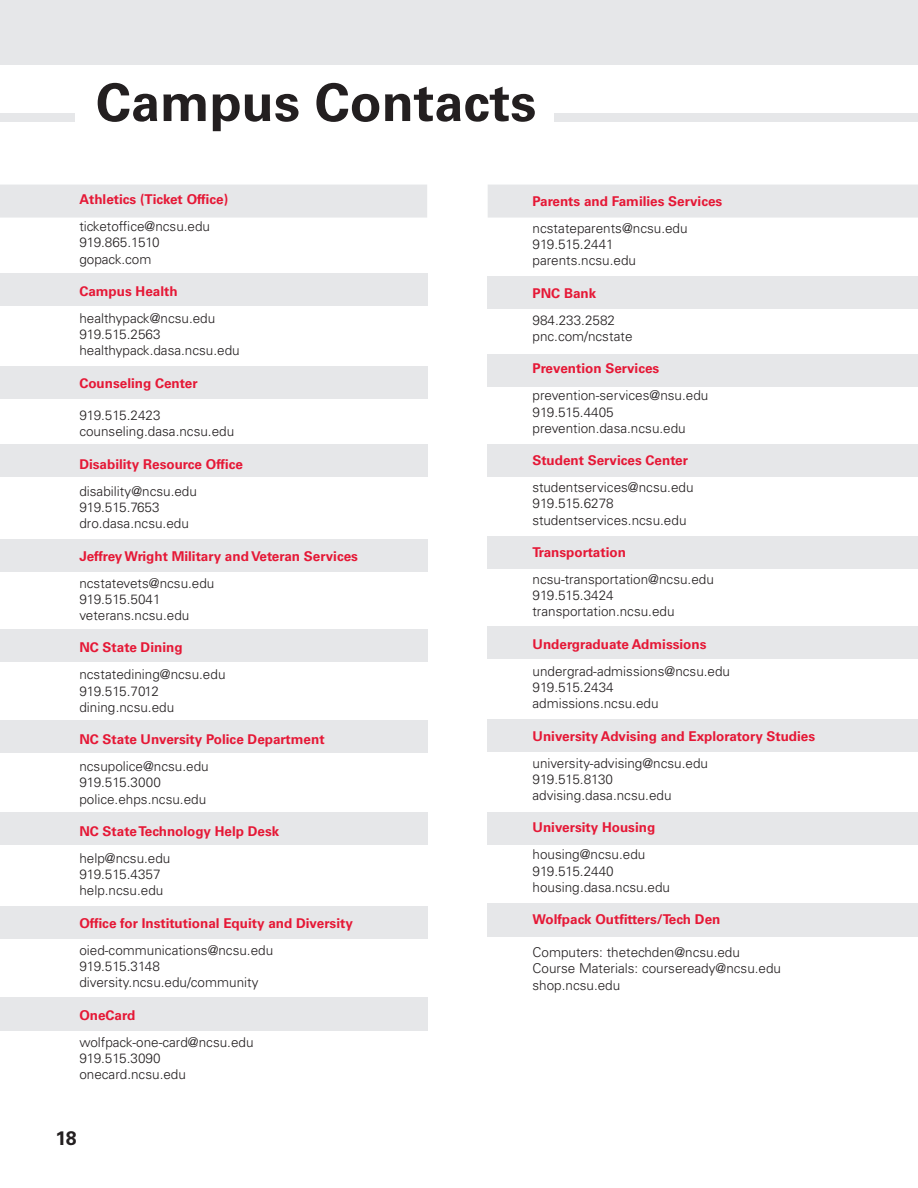
<style>
.page{position:relative;width:918px;height:1188px;background:#fff}
.page>*{position:absolute;margin:0;border:0;box-sizing:border-box;transform-origin:0 0}
.t1{font:700 52.5px "Univers LT Std";color:#231f20}
.t2{font:700 19.5px "Univers LT Std";color:#231f20}
.t3{font:300 13.5px "Univers LT Std";color:#231f20}
.t4{font:700 13.5px "Univers LT Std";color:#e51836}
.t5{font:300 13.5px "Univers LT Std";letter-spacing:-.05em;color:#231f20}
</style>
<div class="page">
<div style="left:0;top:998px;width:427px;height:33px;background:#e6e7e9"></div>
<div style="left:554px;top:113px;width:364px;height:9px;background:#e6e7e9"></div>
<div style="left:0;top:185px;width:427px;height:33px;background:#e6e7e9"></div>
<div style="left:0;top:366px;width:427px;height:33px;background:#e6e7e9"></div>
<div style="left:0;top:444px;width:427px;height:33px;background:#e6e7e9"></div>
<div style="left:0;top:273px;width:427px;height:33px;background:#e6e7e9"></div>
<div style="left:0;top:539px;width:427px;height:33px;background:#e6e7e9"></div>
<div style="left:0;top:720px;width:427px;height:33px;background:#e6e7e9"></div>
<div style="left:0;top:812px;width:427px;height:33px;background:#e6e7e9"></div>
<div style="left:0;top:629px;width:427px;height:33px;background:#e6e7e9"></div>
<div style="left:488px;top:185px;width:430px;height:33px;background:#e6e7e9"></div>
<div style="left:488px;top:354px;width:430px;height:33px;background:#e6e7e9"></div>
<div style="left:488px;top:444px;width:430px;height:33px;background:#e6e7e9"></div>
<div style="left:488px;top:276px;width:430px;height:33px;background:#e6e7e9"></div>
<div style="left:488px;top:536px;width:430px;height:33px;background:#e6e7e9"></div>
<div style="left:488px;top:719px;width:430px;height:33px;background:#e6e7e9"></div>
<div style="left:488px;top:812px;width:430px;height:33px;background:#e6e7e9"></div>
<div style="left:488px;top:626px;width:430px;height:33px;background:#e6e7e9"></div>
<div style="left:488px;top:903px;width:430px;height:33px;background:#e6e7e9"></div>
<div style="left:0;top:906px;width:427px;height:33px;background:#e6e7e9"></div>
<div style="left:0;top:113px;width:75px;height:8px;background:#e6e7e9"></div>
<div style="left:0;top:0;width:918px;height:64px;background:#e6e7e9"></div>
<p class="t1" style="left:96px;top:72px;width:442px">Campus Contacts</p>
<p class="t4" style="left:79px;top:192px;width:150px">Athletics (Ticket Office)</p>
<p class="t3" style="left:79px;top:218px;width:132px">ticketoffice@ncsu.edu</p>
<p class="t3" style="left:79px;top:234px;width:82px">919.865.1510</p>
<p class="t3" style="left:79px;top:251px;width:74px">gopack.com</p>
<p class="t4" style="left:79px;top:283px;width:100px">Campus Health</p>
<p class="t3" style="left:79px;top:310px;width:137px">healthypack@ncsu.edu</p>
<p class="t3" style="left:79px;top:326px;width:83px">919.515.2563</p>
<p class="t3" style="left:79px;top:342px;width:162px">healthypack.dasa.ncsu.edu</p>
<p class="t4" style="left:79px;top:375px;width:120px">Counseling Center</p>
<p class="t3" style="left:79px;top:407px;width:83px">919.515.2423</p>
<p class="t3" style="left:79px;top:423px;width:156px">counseling.dasa.ncsu.edu</p>
<p class="t4" style="left:79px;top:456px;width:165px">Disability Resource Office</p>
<p class="t3" style="left:79px;top:483px;width:119px">disability@ncsu.edu</p>
<p class="t3" style="left:79px;top:499px;width:82px">919.515.7653</p>
<p class="t3" style="left:79px;top:515px;width:111px">dro.dasa.ncsu.edu</p>
<p class="t4" style="left:79px;top:548px;width:280px">Jeffrey Wright Military and Veteran Services</p>
<p class="t3" style="left:79px;top:575px;width:137px">ncstatevets@ncsu.edu</p>
<p class="t3" style="left:79px;top:591px;width:83px">919.515.5041</p>
<p class="t3" style="left:79px;top:607px;width:112px">veterans.ncsu.edu</p>
<p class="t4" style="left:79px;top:640px;width:105px">NC State Dining</p>
<p class="t3" style="left:79px;top:666px;width:148px">ncstatedining@ncsu.edu</p>
<p class="t5" style="left:79px;top:683px;width:81px">919.515.7012</p>
<p class="t3" style="left:79px;top:699px;width:96px">dining.ncsu.edu</p>
<p class="t4" style="left:79px;top:732px;width:247px">NC State Unversity Police Department</p>
<p class="t3" style="left:79px;top:758px;width:131px">ncsupolice@ncsu.edu</p>
<p class="t3" style="left:79px;top:774px;width:83px">919.515.3000</p>
<p class="t3" style="left:79px;top:791px;width:128px">police.ehps.ncsu.edu</p>
<p class="t4" style="left:79px;top:823px;width:201px">NC State Technology Help Desk</p>
<p class="t3" style="left:79px;top:850px;width:93px">help@ncsu.edu</p>
<p class="t3" style="left:79px;top:866px;width:83px">919.515.4357</p>
<p class="t3" style="left:79px;top:882px;width:86px">help.ncsu.edu</p>
<p class="t4" style="left:79px;top:915px;width:275px">Office for Institutional Equity and Diversity</p>
<p class="t3" style="left:79px;top:942px;width:195px">oied-communications@ncsu.edu</p>
<p class="t3" style="left:79px;top:958px;width:82px">919.515.3148</p>
<p class="t3" style="left:79px;top:974px;width:181px">diversity.ncsu.edu/community</p>
<p class="t4" style="left:79px;top:1007px;width:57px">OneCard</p>
<p class="t3" style="left:79px;top:1034px;width:176px">wolfpack-one-card@ncsu.edu</p>
<p class="t3" style="left:79px;top:1050px;width:83px">919.515.3090</p>
<p class="t3" style="left:79px;top:1066px;width:108px">onecard.ncsu.edu</p>
<h2 class="t2" style="left:55px;top:1127px;width:23px">18</h2>
<p class="t4" style="left:533px;top:193px;width:191px">Parents and Families Services</p>
<p class="t3" style="left:533px;top:220px;width:157px">ncstateparents@ncsu.edu</p>
<p class="t3" style="left:533px;top:236px;width:83px">919.515.2441</p>
<p class="t3" style="left:533px;top:253px;width:105px">parents.ncsu.edu</p>
<p class="t4" style="left:533px;top:285px;width:65px">PNC Bank</p>
<p class="t3" style="left:533px;top:312px;width:84px">984.233.2582</p>
<p class="t3" style="left:533px;top:328px;width:102px">pnc.com/ncstate</p>
<p class="t4" style="left:533px;top:361px;width:128px">Prevention Services</p>
<p class="t3" style="left:533px;top:388px;width:177px">prevention-services@nsu.edu</p>
<p class="t3" style="left:533px;top:404px;width:83px">919.515.4405</p>
<p class="t3" style="left:533px;top:420px;width:155px">prevention.dasa.ncsu.edu</p>
<p class="t4" style="left:533px;top:453px;width:157px">Student Services Center</p>
<p class="t3" style="left:533px;top:479px;width:163px">studentservices@ncsu.edu</p>
<p class="t3" style="left:533px;top:496px;width:83px">919.515.6278</p>
<p class="t3" style="left:533px;top:512px;width:156px">studentservices.ncsu.edu</p>
<p class="t4" style="left:533px;top:544px;width:95px">Transportation</p>
<p class="t3" style="left:533px;top:571px;width:183px">ncsu-transportation@ncsu.edu</p>
<p class="t3" style="left:533px;top:587px;width:83px">919.515.3424</p>
<p class="t3" style="left:533px;top:604px;width:144px">transportation.ncsu.edu</p>
<p class="t4" style="left:533px;top:636px;width:176px">Undergraduate Admissions</p>
<p class="t3" style="left:533px;top:663px;width:199px">undergrad-admissions@ncsu.edu</p>
<p class="t3" style="left:533px;top:679px;width:83px">919.515.2434</p>
<p class="t3" style="left:533px;top:695px;width:128px">admissions.ncsu.edu</p>
<p class="t4" style="left:533px;top:728px;width:284px">University Advising and Exploratory Studies</p>
<p class="t3" style="left:533px;top:755px;width:177px">university-advising@ncsu.edu</p>
<p class="t3" style="left:533px;top:771px;width:82px">919.515.8130</p>
<p class="t3" style="left:533px;top:787px;width:141px">advising.dasa.ncsu.edu</p>
<p class="t4" style="left:533px;top:820px;width:124px">University Housing</p>
<p class="t3" style="left:533px;top:847px;width:114px">housing@ncsu.edu</p>
<p class="t3" style="left:533px;top:863px;width:83px">919.515.2440</p>
<p class="t3" style="left:533px;top:879px;width:139px">housing.dasa.ncsu.edu</p>
<p class="t4" style="left:533px;top:912px;width:189px">Wolfpack Outfitters/Tech Den</p>
<p class="t3" style="left:533px;top:944px;width:209px">Computers: thetechden@ncsu.edu</p>
<p class="t3" style="left:533px;top:961px;width:250px">Course Materials: courseready@ncsu.edu</p>
<p class="t3" style="left:533px;top:977px;width:89px">shop.ncsu.edu</p>
</div>
